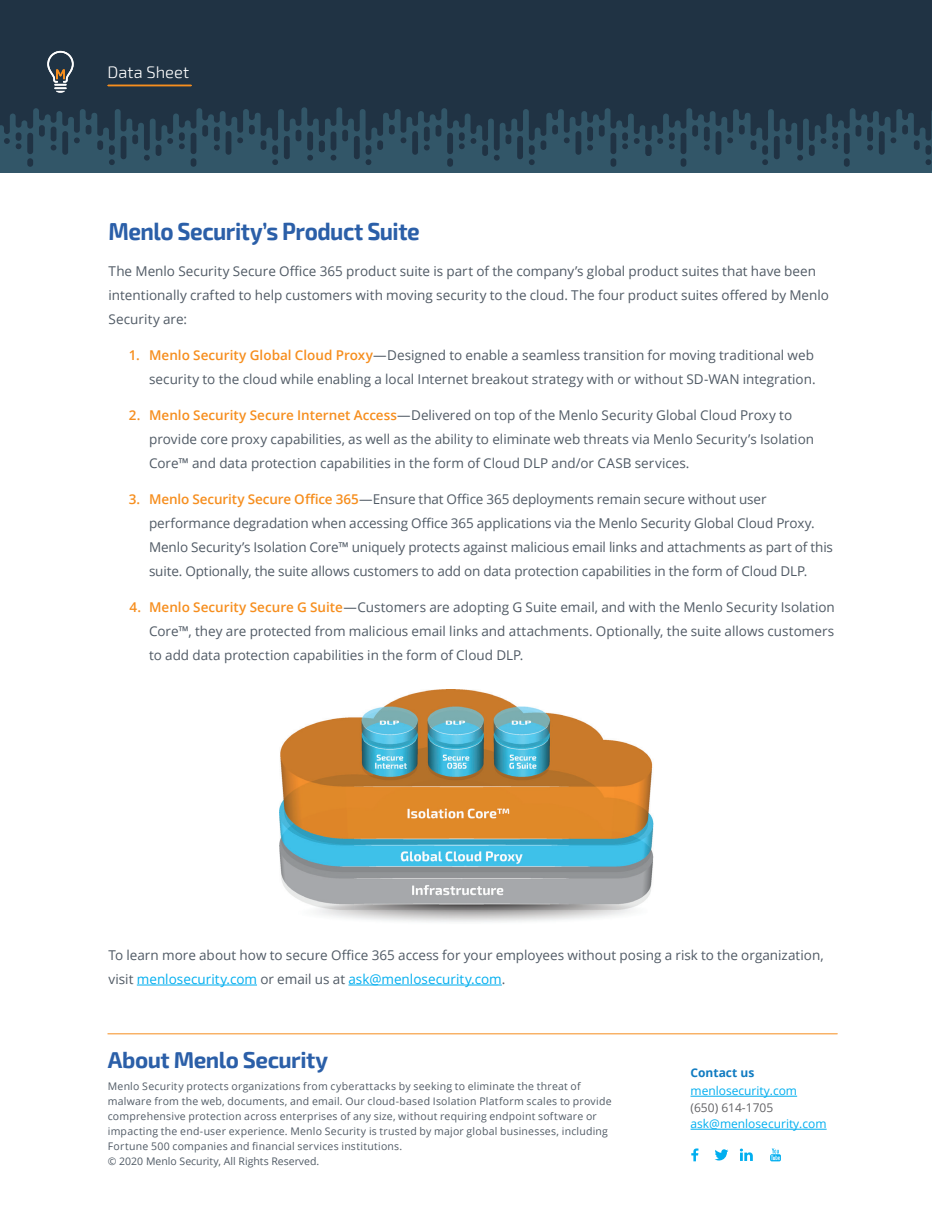
<style>
.page{position:relative;width:945px;height:1215px;background:#fff}
.page>*{position:absolute;margin:0;border:0;box-sizing:border-box;transform-origin:0 0}
.t1{font:700 24px "Exo 2";letter-spacing:-.025em;color:#2b5fa8;scale:.94 1}
.t2{font:700 22.5px "Exo 2";letter-spacing:-.02em;color:#2b5fa8}
.t3{font:300 16.5px "Exo 2";letter-spacing:.005em;color:#fff}
.t4{font:13.5px/24px "Open Sans";color:#505a65}
.t5{font:12px "Open Sans";color:#00aeef}
.t6{font:12px "Open Sans";color:#636366}
.t7{font:700 12px "Open Sans";color:#107bc1}
.t8{font:10.5px/15px "Open Sans";letter-spacing:.02em;color:#505a65}
.s1{font-weight:600;color:#f68e1e}
.s2{color:#00aeef}
</style>
<div class="page">
<div style="left:0;top:0;width:932px;height:172px;background:#325668"></div>
<svg style="left:0;top:0;width:319px;height:167px;fill:#203344"></svg>
<svg style="left:651px;top:0;width:281px;height:167px;fill:#203344"></svg>
<svg style="left:319px;top:0;width:332px;height:167px;fill:#203344"></svg>
<hr style="left:137px;top:985px;width:120px;height:1px;background:#00aeef">
<hr style="left:348px;top:985px;width:154px;height:1px;background:#00aeef">
<img style="left:279px;top:690px;width:375px;height:232px">
<hr style="left:108px;top:85px;width:83px;height:1px;background:#f68e1e">
<svg style="left:47px;top:51px;width:27px;height:42px"></svg>
<hr style="left:691px;top:1096px;width:106px;height:1px;background:#00aeef">
<hr style="left:691px;top:1129px;width:136px;height:1px;background:#00aeef">
<svg style="left:691px;top:1148px;width:7px;height:13px"></svg>
<svg style="left:715px;top:1149px;width:13px;height:12px"></svg>
<svg style="left:740px;top:1149px;width:13px;height:12px"></svg>
<svg style="left:770px;top:1148px;width:11px;height:13px"></svg>
<hr style="left:108px;top:1033px;width:729px;height:1px;background:#f68e1e">
<p class="t3" style="left:107px;top:62px;width:83px">Data Sheet</p>
<h1 class="t1" style="left:109px;top:217px;width:333px">Menlo Security’s Product Suite</h1>
<p class="t4" style="left:109px;top:259px;width:722px">The Menlo Security Secure Office 365 product suite is part of the company’s global product suites that have been intentionally crafted to help customers with moving security to the cloud. The four product suites offered by Menlo<br>Security are:</p>
<p class="t4" style="left:129px;top:343px;width:688px;text-align:right"><span class="s1">1. Menlo Security Global Cloud Proxy</span>—Designed to enable a seamless transition for moving traditional web security to the cloud while enabling a local Internet breakout strategy with or without SD-WAN integration.</p>
<p class="t4" style="left:149px;top:403px;width:667px;text-indent:-20px"><span class="s1">2. Menlo Security Secure Internet Access</span>—Delivered on top of the Menlo Security Global Cloud Proxy to provide core proxy capabilities, as well as the ability to eliminate web threats via Menlo Security’s Isolation<br>Core™ and data protection capabilities in the form of Cloud DLP and/or CASB services.</p>
<p class="t4" style="left:149px;top:487px;width:685px;text-indent:-20px"><span class="s1">3. Menlo Security Secure Office 365</span>—Ensure that Office 365 deployments remain secure without user performance degradation when accessing Office 365 applications via the Menlo Security Global Cloud Proxy.<br>Menlo Security’s Isolation Core™ uniquely protects against malicious email links and attachments as part of this suite. Optionally, the suite allows customers to add on data protection capabilities in the form of Cloud DLP.</p>
<p class="t4" style="left:149px;top:595px;width:687px;text-align:justify;text-indent:-19px"><span class="s1">4. Menlo Security Secure G Suite</span>—Customers are adopting G Suite email, and with the Menlo Security Isolation Core™, they are protected from malicious email links and attachments. Optionally, the suite allows customers to add data protection capabilities in the form of Cloud DLP.</p>
<p class="t4" style="left:109px;top:943px;width:717px">To learn more about how to secure Office 365 access for your employees without posing a risk to the organization, visit <span class="s2">menlosecurity.com</span> or email us at <span class="s2">ask@menlosecurity.com</span>.</p>
<h2 class="t2" style="left:108px;top:1047px;width:222px">About Menlo Security</h2>
<p class="t8" style="left:108px;top:1078px;width:505px">Menlo Security protects organizations from cyberattacks by seeking to eliminate the threat of malware from the web, documents, and email. Our cloud-based Isolation Platform scales to provide comprehensive protection across enterprises of any size, without requiring endpoint software or impacting the end-user experience. Menlo Security is trusted by major global businesses, including Fortune 500 companies and financial services institutions.<br>© 2020 Menlo Security, All Rights Reserved.</p>
<p class="t7" style="left:691px;top:1064px;width:65px">Contact us</p>
<p class="t5" style="left:691px;top:1083px;width:108px">menlosecurity.com</p>
<p class="t6" style="left:691px;top:1099px;width:84px">(650) 614-1705</p>
<p class="t5" style="left:691px;top:1116px;width:138px">ask@menlosecurity.com</p>
</div>
